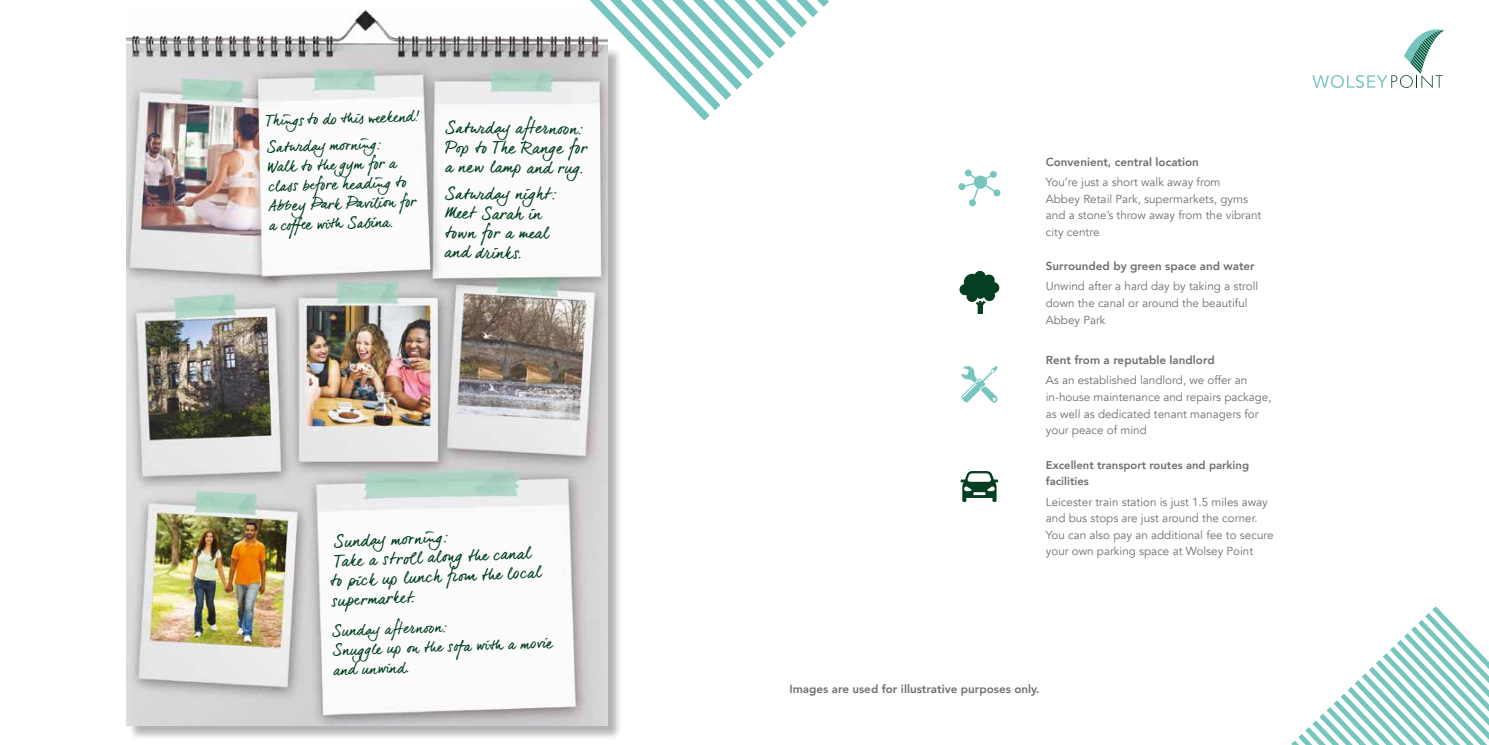
<style>
.page{position:relative;width:1489px;height:745px;background:#fff}
.page>*{position:absolute;margin:0;border:0;box-sizing:border-box;transform-origin:0 0}
.t1{font:15.88px/19.5px "dear Joe 6";color:#00411e}
.t2{font:14.62px/19.5px "dear Joe 6";color:#00411e}
.t3{font:11.62px/16.6px "Avenir";color:#706f6f}
.t4{font:800 11.62px "Avenir";color:#706f6f}
.t5{font:800 11.25px/16.6px "Avenir";color:#706f6f}
</style>
<div class="page">
<img style="left:126px;top:10px;width:425px;height:35px">
<div style="left:128px;top:47px;width:494px;height:693px;background:#000;opacity:.3"></div>
<img style="left:126px;top:45px;width:481px;height:680px">
<svg style="left:1291px;top:606px;width:197px;height:138px"></svg>
<svg style="left:1312px;top:29px;width:131px;height:59px"></svg>
<svg style="left:958px;top:169px;width:42px;height:38px"></svg>
<svg style="left:959px;top:271px;width:40px;height:43px"></svg>
<svg style="left:961px;top:366px;width:37px;height:37px"></svg>
<svg style="left:960px;top:471px;width:38px;height:30px"></svg>
<svg style="left:551px;top:0;width:278px;height:120px"></svg>
<p class="t2" style="left:265px;top:108px;width:155px;line-height:26.4px;rotate:-2deg">Thing s to do th is we eke nd!<br>Sat ur day mor ning :</p>
<p class="t2" style="left:267px;top:157px;width:150px;rotate:-2deg">Walk to the gym fo r a clas s be fo re hea ding to<br>Abb ey Pa rk Pa vi lion fo r a coffe e wi th Sab ina.</p>
<h1 class="t1" style="left:445px;top:118px;width:144px">Saturday afternoon:<br>Pop to The Range for a new lamp and rug.</h1>
<h1 class="t1" style="left:444px;top:184px;width:113px">Saturday night:<br>Meet Sarah in town for a meal and drinks.</h1>
<h1 class="t1" style="left:333px;top:532px;width:115px;rotate:-3deg">Sunday mor ning :</h1>
<h1 class="t1" style="left:334px;top:552px;width:198px;rotate:-3deg">Take a strol l alon g the canal</h1>
<h1 class="t1" style="left:329px;top:571px;width:213px;rotate:-3deg">to pi ck up lunch fr om the local</h1>
<h1 class="t1" style="left:330px;top:590px;width:84px;rotate:-3deg">supe rmarke t.</h1>
<p class="t2" style="left:331px;top:620px;width:221px;rotate:-2deg">Sunday aft er noo n:<br>Snuggle up on the sof a wi th a movi e and unwi nd.</p>
<p class="t4" style="left:1045px;top:152px;width:155px">Convenient, central location</p>
<p class="t3" style="left:1045px;top:174px;width:217px">You’re just a short walk away from<br>Abbey Retail Park, supermarkets, gyms and a stone’s throw away from the vibrant city centre</p>
<p class="t4" style="left:1045px;top:257px;width:210px">Surrounded by green space and water</p>
<p class="t3" style="left:1045px;top:278px;width:214px">Unwind after a hard day by taking a stroll down the canal or around the beautiful<br>Abbey Park</p>
<p class="t4" style="left:1045px;top:351px;width:170px">Rent from a reputable landlord</p>
<p class="t3" style="left:1045px;top:372px;width:227px">As an established landlord, we offer an in-house maintenance and repairs package, as well as dedicated tenant managers for your peace of mind</p>
<p class="t5" style="left:1045px;top:456px;width:205px">Excellent transport routes and parking facilities</p>
<p class="t3" style="left:1045px;top:493px;width:229px">Leicester train station is just 1.5 miles away and bus stops are just around the corner.<br>You can also pay an additional fee to secure your own parking space at Wolsey Point</p>
<p class="t4" style="left:789px;top:679px;width:252px">Images are used for illustrative purposes only.</p>
</div>
